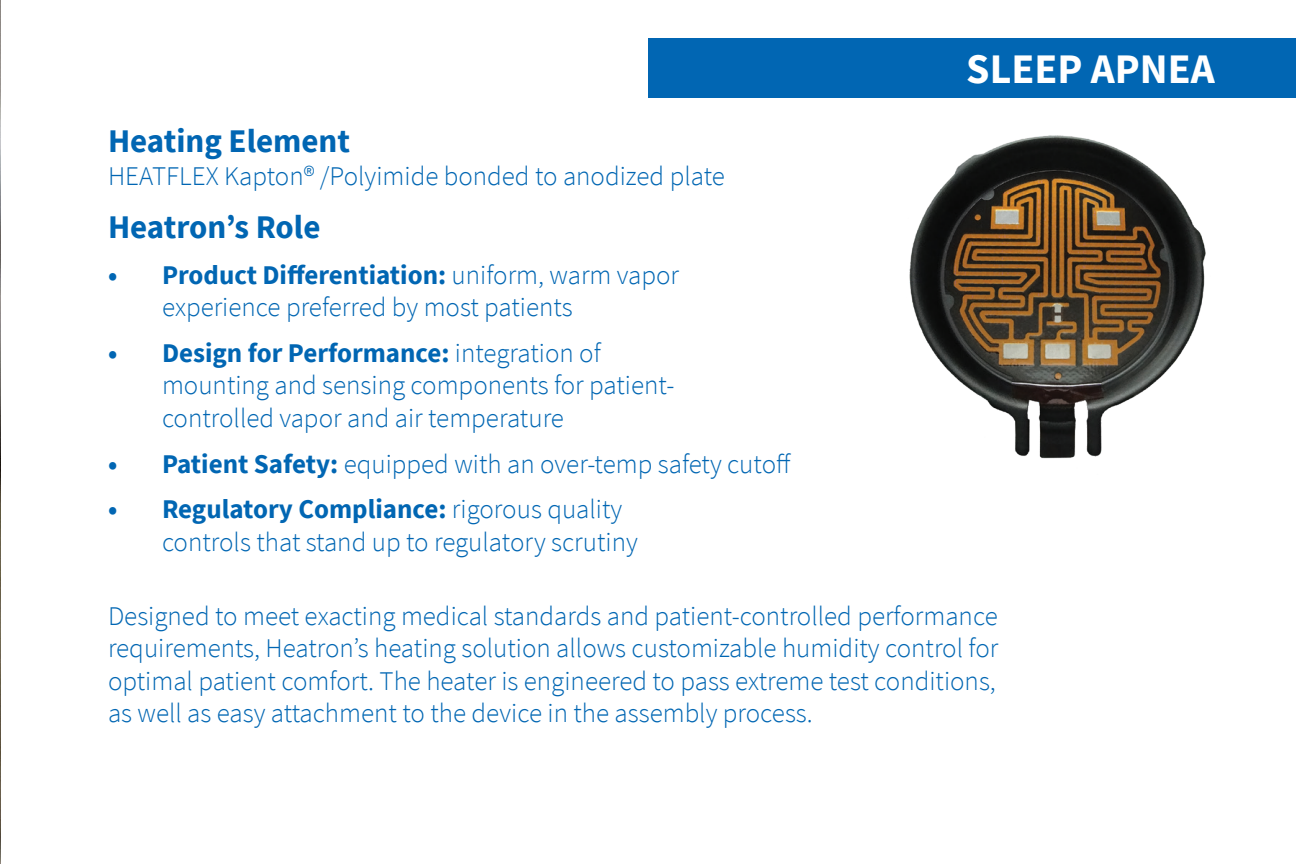
<style>
.page{position:relative;width:1296px;height:864px;background:#fff}
.page>*{position:absolute;margin:0;border:0;box-sizing:border-box;transform-origin:0 0}
.Bold_14pt_left{font:700 42px "Source Sans Pro";color:#fff}
.Bold_11pt_left{font:700 33px "Source Sans Pro";color:#0166b3}
.Main_Font{font:300 27px/32.4px "Source Sans Pro";color:#0166b3}
.Bold_11pt_left-2{font:300 27px "Source Sans Pro";color:#0166b3}
.s1{font-weight:700}
</style>
<div class="page">
<img style="left:909px;top:135px;width:297px;height:324px">
<div style="left:648px;top:38px;width:648px;height:60px;background:#0166b3"></div>
<img style="left:0;top:0;width:1px;height:864px">
<p class="Bold_11pt_left" style="left:108px;top:119px;width:244px">Heating Element</p>
<p class="Bold_11pt_left-2" style="left:108px;top:159px;width:618px">HEATFLEX Kapton® /Polyimide bonded to anodized plate</p>
<p class="Bold_11pt_left" style="left:108px;top:204px;width:214px">Heatron’s Role</p>
<p class="Main_Font" style="left:162px;top:258px;width:519px;text-indent:-54px"><span class="s1">• Product Differentiation:</span> uniform, warm vapor experience preferred by most patients</p>
<p class="Main_Font" style="left:162px;top:337px;width:514px;text-indent:-54px"><span class="s1">• Design for Performance:</span> integration of mounting and sensing components for patient&shy;controlled vapor and air temperature</p>
<p class="Main_Font" style="left:108px;top:447px;width:685px"><span class="s1">• Patient Safety:</span> equipped with an over-temp safety cutoff</p>
<p class="Main_Font" style="left:162px;top:493px;width:477px;text-indent:-54px"><span class="s1">• Regulatory Compliance:</span> rigorous quality controls that stand up to regulatory scrutiny</p>
<p class="Bold_14pt_left" style="left:966px;top:41px;width:250px">SLEEP APNEA</p>
<p class="Main_Font" style="left:108px;top:600px;width:892px;text-align:justify">Designed to meet exacting medical standards and patient-controlled performance requirements, Heatron’s heating solution allows customizable humidity control for optimal patient comfort. The heater is engineered to pass extreme test conditions, as well as easy attachment to the device in the assembly process.</p>
</div>
